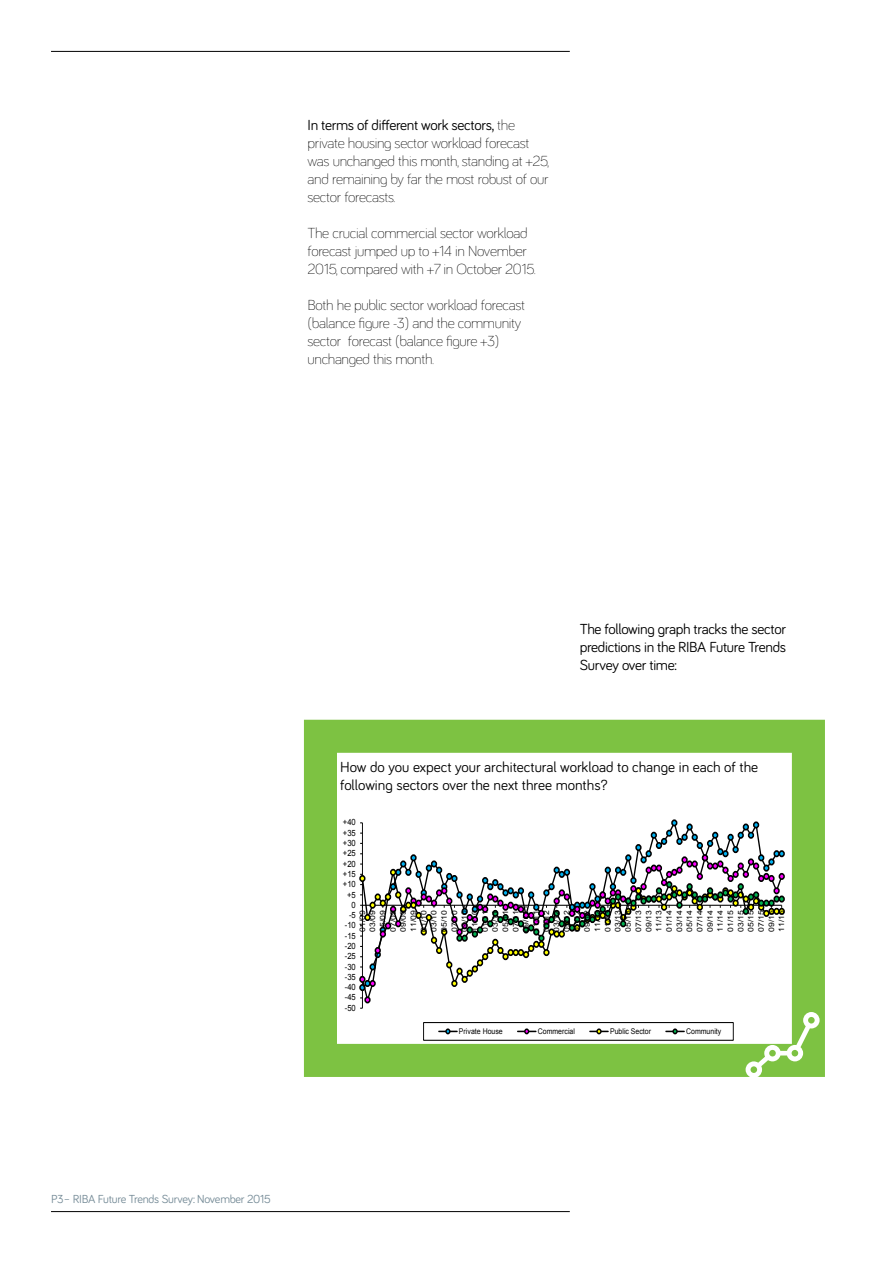
<style>
.page{position:relative;width:893px;height:1263px;background:#fff}
.page>*{position:absolute;margin:0;border:0;box-sizing:border-box;transform-origin:0 0}
.t1{font:300 15px/18px "Bariol";letter-spacing:-.02em;color:#000}
.t2{font:15px/18px "Bariol";color:#000}
.t3{font:12px "Bariol";letter-spacing:-.02em;color:#748a96}
.t4{font:8.55px "Arial";letter-spacing:-.005em;color:#000;scale:.89 1}
.t5{font:7.8px "Arial";color:#000;scale:.89 1}
.t6{font:7.65px/10.2px "Arial";letter-spacing:-.005em;color:#000;text-align:justify;scale:1.13 1}
.s1{font-weight:400}
</style>
<div class="page">
<hr style="left:51px;top:51px;width:519px;height:1px;background:#000">
<hr style="left:51px;top:1211px;width:519px;height:1px;background:#000">
<svg style="left:304px;top:720px;width:521px;height:357px"></svg>
<svg style="left:746px;top:1012px;width:74px;height:65px"></svg>
<p class="t1" style="left:308px;top:115px;width:243px"><span class="s1">In terms of different work sectors,</span> the private housing sector workload forecast was unchanged this month, standing at +25, and remaining by far the most robust of our sector forecasts.</p>
<p class="t1" style="left:308px;top:223px;width:230px">The crucial commercial sector workload forecast jumped up to +14 in November<br>2015, compared with +7 in October 2015.</p>
<p class="t1" style="left:308px;top:295px;width:219px">Both he public sector workload forecast (balance figure -3) and the community sector forecast (balance figure +3) unchanged this month.</p>
<p class="t3" style="left:51px;top:1191px;width:221px">P3– RIBA Future Trends Survey: November 2015</p>
<p class="t2" style="left:580px;top:619px;width:208px;text-align:justify">The following graph tracks the sector predictions in the RIBA Future Trends Survey over time:</p>
<p class="t2" style="left:340px;top:757px;width:420px">How do you expect your architectural workload to change in each of the following sectors over the next three months?</p>
<p class="t4" style="left:343px;top:817px;width:16px">+40</p>
<p class="t4" style="left:343px;top:827px;width:16px">+35</p>
<p class="t4" style="left:343px;top:837px;width:16px">+30</p>
<p class="t4" style="left:343px;top:848px;width:16px">+25</p>
<p class="t4" style="left:343px;top:858px;width:16px">+20</p>
<p class="t4" style="left:343px;top:868px;width:16px">+15</p>
<p class="t4" style="left:343px;top:879px;width:16px">+10</p>
<p class="t4" style="left:347px;top:889px;width:11px">+5</p>
<p class="t4" style="left:352px;top:899px;width:6px">0</p>
<p class="t6" style="left:357px;top:932px;width:20px;rotate:-90deg">01/09<br>03/09<br>05/09<br>07/09<br>09/09<br>11/09<br>01/10<br>03/10<br>05/10<br>07/10<br>09/10<br>11/10<br>01/11<br>03/11<br>05/11<br>07/11<br>09/11<br>11/11<br>01/12<br>03/12<br>05/12<br>07/12<br>09/12<br>11/12<br>01/13<br>03/13<br>05/13<br>07/13<br>09/13<br>11/13<br>01/14<br>03/14<br>05/14<br>07/14<br>09/14<br>11/14<br>01/15<br>03/15<br>05/15<br>07/15<br>09/15<br>11/15</p>
<p class="t4" style="left:349px;top:909px;width:9px">-5</p>
<p class="t4" style="left:345px;top:920px;width:14px">-10</p>
<p class="t4" style="left:345px;top:930px;width:14px">-15</p>
<p class="t4" style="left:345px;top:940px;width:14px">-20</p>
<p class="t4" style="left:345px;top:951px;width:14px">-25</p>
<p class="t4" style="left:345px;top:961px;width:14px">-30</p>
<p class="t4" style="left:345px;top:971px;width:14px">-35</p>
<p class="t4" style="left:345px;top:981px;width:14px">-40</p>
<p class="t4" style="left:345px;top:992px;width:14px">-45</p>
<p class="t4" style="left:345px;top:1002px;width:14px">-50</p>
<p class="t5" style="left:459px;top:1026px;width:51px">Private House</p>
<p class="t5" style="left:538px;top:1026px;width:43px">Commercial</p>
<p class="t5" style="left:610px;top:1026px;width:48px">Public Sector</p>
<p class="t5" style="left:686px;top:1026px;width:41px">Community</p>
</div>
